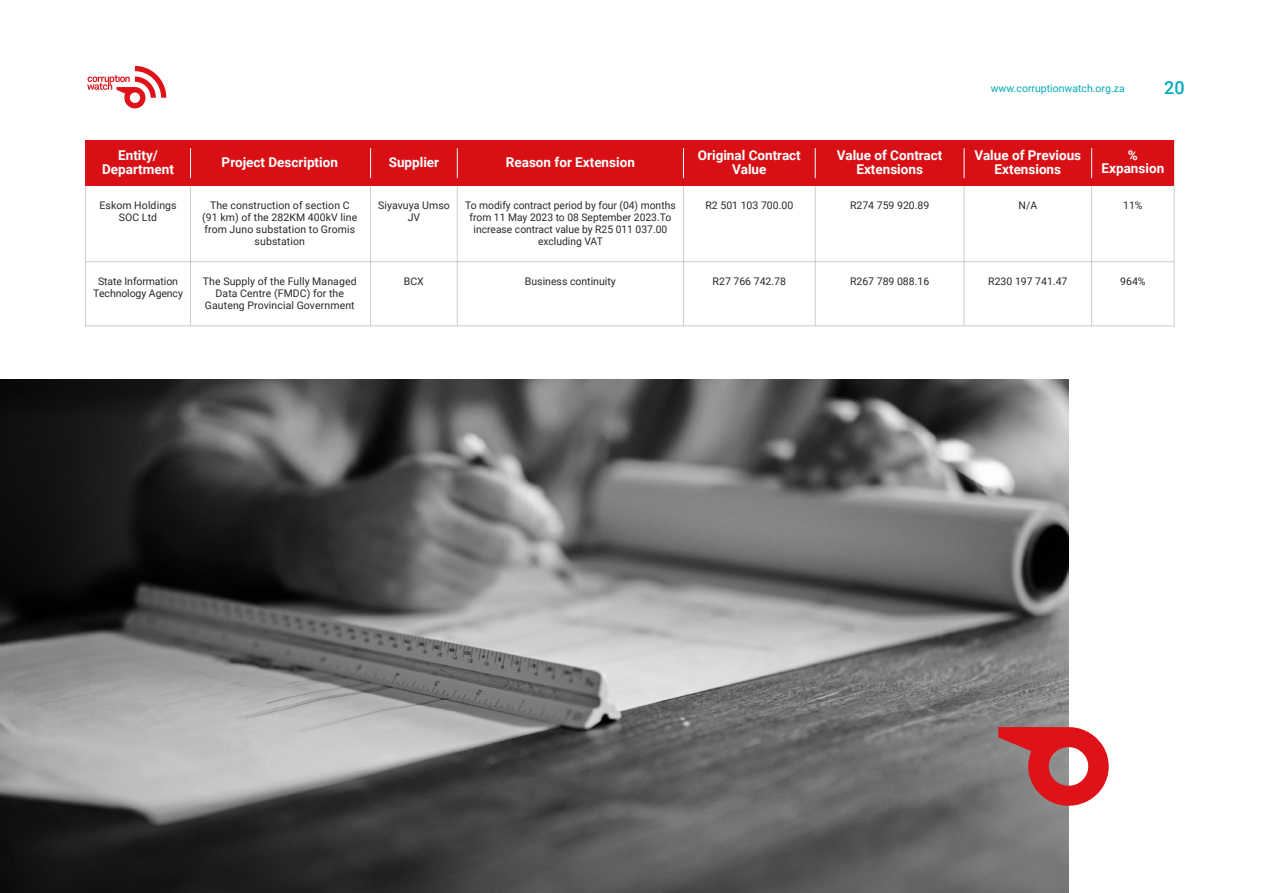
<style>
.page{position:relative;width:1263px;height:893px;background:#fff}
.page>*{position:absolute;margin:0;border:0;box-sizing:border-box;transform-origin:0 0}
.t1{font:500 18px "Roboto";color:#04abba}
.t2{font:700 13.5px/13.5px "Roboto";color:#fff;text-align:center}
.t3{font:10.5px/12px "Roboto";color:#282827;text-align:center}
.t4{font:10.5px "Roboto";color:#04abba}
</style>
<div class="page">
<svg style="left:87px;top:66px;width:79px;height:42px"></svg>
<img style="left:0;top:380px;width:1068px;height:513px">
<svg style="left:998px;top:727px;width:111px;height:79px"></svg>
<hr style="left:190px;top:141px;width:1px;height:185px;background:#000">
<hr style="left:370px;top:141px;width:1px;height:185px;background:#000">
<hr style="left:457px;top:141px;width:1px;height:185px;background:#000">
<hr style="left:815px;top:141px;width:1px;height:185px;background:#000">
<hr style="left:683px;top:141px;width:1px;height:185px;background:#000">
<hr style="left:964px;top:141px;width:1px;height:185px;background:#000">
<hr style="left:1091px;top:141px;width:1px;height:185px;background:#000">
<div style="left:86px;top:141px;width:1088px;height:45px;background:#d81016"></div>
<hr style="left:86px;top:261px;width:1088px;height:1px;background:#000">
<hr style="left:190px;top:148px;width:1px;height:30px;background:#fff">
<hr style="left:370px;top:148px;width:1px;height:30px;background:#fff">
<hr style="left:457px;top:148px;width:1px;height:30px;background:#fff">
<hr style="left:815px;top:148px;width:1px;height:30px;background:#fff">
<hr style="left:683px;top:148px;width:1px;height:30px;background:#fff">
<hr style="left:964px;top:148px;width:1px;height:30px;background:#fff">
<hr style="left:1091px;top:148px;width:1px;height:30px;background:#fff">
<hr style="left:86px;top:325px;width:1088px;height:1px;background:#000">
<p class="t4" style="left:991px;top:85px;width:135px">www.corruptionwatch.org.za</p>
<h1 class="t1" style="left:1164px;top:80px;width:22px">20</h1>
<p class="t2" style="left:102px;top:150px;width:73px">Entity/<br>Department</p>
<p class="t2" style="left:222px;top:157px;width:118px">Project Description</p>
<p class="t2" style="left:389px;top:157px;width:52px">Supplier</p>
<p class="t2" style="left:506px;top:157px;width:130px">Reason for Extension</p>
<p class="t2" style="left:698px;top:150px;width:104px">Original Contract<br>Value</p>
<p class="t2" style="left:837px;top:150px;width:107px">Value of Contract<br>Extensions</p>
<p class="t2" style="left:1102px;top:149px;width:64px">%<br>Expansion</p>
<p class="t3" style="left:99px;top:200px;width:79px">Eskom Holdings<br>SOC Ltd</p>
<p class="t3" style="left:202px;top:200px;width:157px">The construction of section C (91 km) of the 282KM 400kV line from Juno substation to Gromis substation</p>
<p class="t3" style="left:378px;top:200px;width:73px">Siyavuya Umso<br>JV</p>
<p class="t3" style="left:465px;top:200px;width:212px">To modify contract period by four (04) months from 11 May 2023 to 08 September 2023.To increase contract value by R25 011 037.00 excluding VAT</p>
<p class="t3" style="left:705px;top:200px;width:89px">R2 501 103 700.00</p>
<p class="t3" style="left:850px;top:200px;width:81px">R274 759 920.89</p>
<p class="t3" style="left:1018px;top:200px;width:20px">N/A</p>
<p class="t3" style="left:1123px;top:200px;width:21px">11%</p>
<p class="t2" style="left:974px;top:150px;width:108px">Value of Previous<br>Extensions</p>
<p class="t3" style="left:93px;top:276px;width:91px">State Information<br>Technology Agency</p>
<p class="t3" style="left:203px;top:276px;width:155px">The Supply of the Fully Managed<br>Data Centre (FMDC) for the<br>Gauteng Provincial Government</p>
<p class="t3" style="left:404px;top:276px;width:21px">BCX</p>
<p class="t3" style="left:525px;top:276px;width:92px">Business continuity</p>
<p class="t3" style="left:713px;top:276px;width:75px">R27 766 742.78</p>
<p class="t3" style="left:850px;top:276px;width:81px">R267 789 088.16</p>
<p class="t3" style="left:988px;top:276px;width:81px">R230 197 741.47</p>
<p class="t3" style="left:1120px;top:276px;width:27px">964%</p>
</div>
